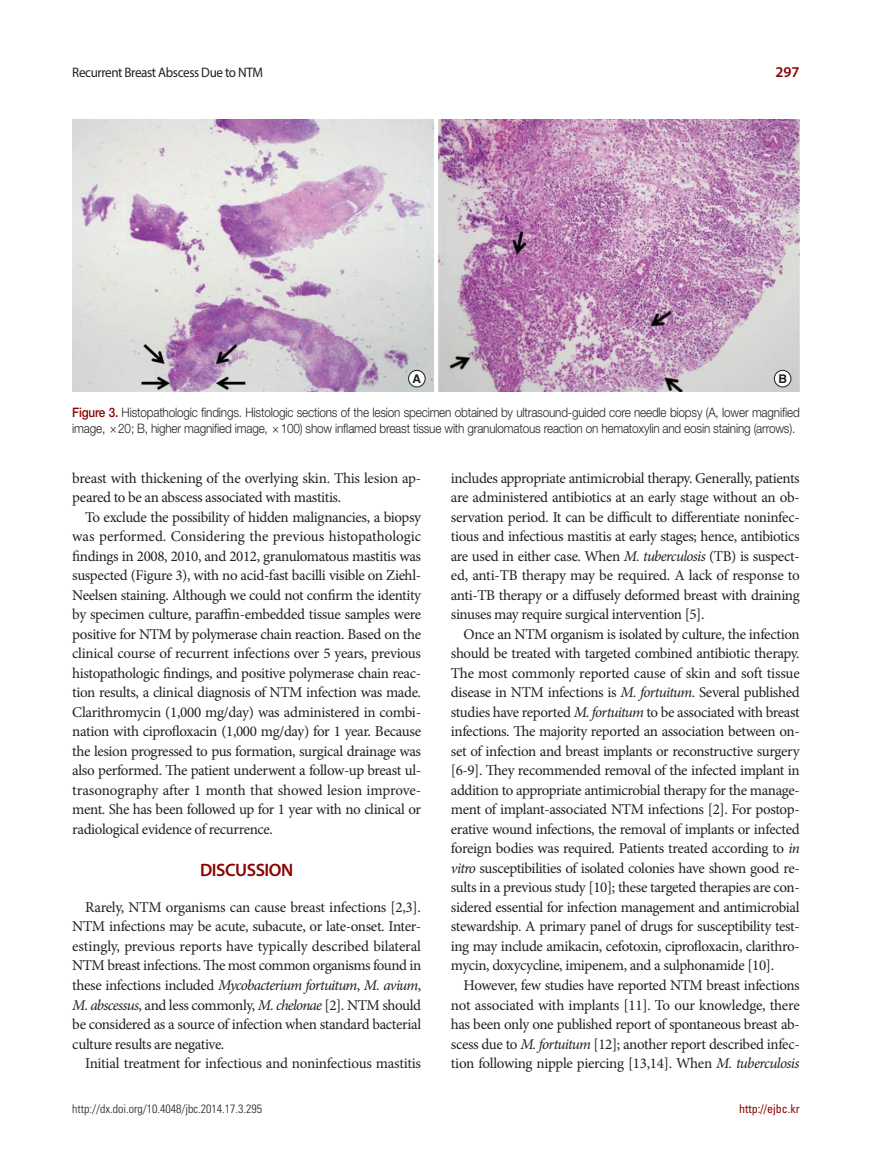
<style>
.page{position:relative;width:872px;height:1170px;background:#fff}
.page>*{position:absolute;margin:0;border:0;box-sizing:border-box;transform-origin:0 0}
.본문_대제목{font:600 18px "Myriad Pro";letter-spacing:-.025em;color:#8b0202}
.본문{font:15px/19.5px "Minion Pro";letter-spacing:-.025em;color:#231f20;text-align:justify}
.t1{font:600 15px "Myriad Pro";color:#8b0202}
.t2{font:13.8px "Myriad Pro";letter-spacing:-.03em;color:#231f20;scale:.95 1}
.표_제목__그림_설명{font:300 13.05px/15.6px "Helvetica Neue LT Std";letter-spacing:-.015em;color:#231f20;scale:.9 1}
.t3{font:300 condensed 12px "Univers LT Std";color:#231f20}
.t4{font:condensed 12px "Univers LT Std";color:#8b0202}
.t5{font:700 12px "Helvetica LT Std";color:#231f20}
.s1{font-weight:500;color:#8b0202}
.s2{font-style:italic}
</style>
<div class="page">
<img style="left:72px;top:119px;width:362px;height:272px">
<img style="left:438px;top:119px;width:361px;height:272px">
<div style="left:408px;top:370px;width:17px;height:17px;background:#fff;border-radius:50%"></div>
<div style="left:408px;top:370px;width:17px;height:17px;border:1px solid #231f20;border-radius:50%"></div>
<div style="left:774px;top:370px;width:17px;height:17px;background:#fff;border-radius:50%"></div>
<div style="left:774px;top:370px;width:17px;height:17px;border:1px solid #231f20;border-radius:50%"></div>
<p class="t2" style="left:72px;top:64px;width:202px">Recurrent Breast Abscess Due to NTM</p>
<p class="t1" style="left:775px;top:63px;width:26px">297</p>
<p class="t5" style="left:412px;top:371px;width:10px">A</p>
<p class="t5" style="left:778px;top:371px;width:10px">B</p>
<p class="표_제목__그림_설명" style="left:72px;top:404px;width:809px"><span class="s1">Figure 3.</span> Histopathologic findings. Histologic sections of the lesion specimen obtained by ultrasound-guided core needle biopsy (A, lower magnified image, ×20; B, higher magnified image, ×100) show inflamed breast tissue with granulomatous reaction on hematoxylin and eosin staining (arrows).</p>
<p class="본문" style="left:72px;top:468px;width:350px">breast with thickening of the overlying skin. This lesion ap&shy;peared to be an abscess associated with mastitis.</p>
<p class="본문" style="left:72px;top:507px;width:350px;text-indent:13px">To exclude the possibility of hidden malignancies, a biopsy was performed. Considering the previous histopathologic findings in 2008, 2010, and 2012, granulomatous mastitis was suspected (Figure 3), with no acid-fast bacilli visible on Ziehl-Neelsen staining. Although we could not confirm the identity by specimen culture, paraffin-embedded tissue samples were positive for NTM by polymerase chain reaction. Based on the clinical course of recurrent infections over 5 years, previous histopathologic findings, and positive polymerase chain reac&shy;tion results, a clinical diagnosis of NTM infection was made.<br>Clarithromycin (1,000 mg/day) was administered in combi&shy;nation with ciprofloxacin (1,000 mg/day) for 1 year. Because the lesion progressed to pus formation, surgical drainage was also performed. The patient underwent a follow-up breast ul&shy;trasonography after 1 month that showed lesion improve&shy;ment. She has been followed up for 1 year with no clinical or radiological evidence of recurrence.</p>
<p class="본문_대제목" style="left:200px;top:858px;width:95px">DISCUSSION</p>
<p class="본문" style="left:72px;top:897px;width:350px;text-indent:13px">Rarely, NTM organisms can cause breast infections [2,3].<br>NTM infections may be acute, subacute, or late-onset. Inter&shy;estingly, previous reports have typically described bilateral NTM breast infections. The most common organisms found in these infections included <span class="s2">Mycobacterium fortuitum</span>, <span class="s2">M. avium</span>, <span class="s2">M. abscessus</span>, and less commonly, <span class="s2">M. chelonae</span> [2]. NTM should be considered as a source of infection when standard bacterial culture results are negative.</p>
<p class="본문" style="left:85px;top:1053px;width:337px">Initial treatment for infectious and noninfectious mastitis</p>
<p class="본문" style="left:451px;top:468px;width:350px">includes appropriate antimicrobial therapy. Generally, patients are administered antibiotics at an early stage without an ob&shy;servation period. It can be difficult to differentiate noninfec&shy;tious and infectious mastitis at early stages; hence, antibiotics are used in either case. When <span class="s2">M. tuberculosis</span> (TB) is suspect&shy;ed, anti-TB therapy may be required. A lack of response to anti-TB therapy or a diffusely deformed breast with draining sinuses may require surgical intervention [5].</p>
<p class="본문" style="left:451px;top:624px;width:350px;text-indent:13px">Once an NTM organism is isolated by culture, the infection should be treated with targeted combined antibiotic therapy.<br>The most commonly reported cause of skin and soft tissue disease in NTM infections is <span class="s2">M. fortuitum</span>. Several published studies have reported <span class="s2">M. fortuitum</span> to be associated with breast infections. The majority reported an association between on&shy;set of infection and breast implants or reconstructive surgery [6-9]. They recommended removal of the infected implant in addition to appropriate antimicrobial therapy for the manage&shy;ment of implant-associated NTM infections [2]. For postop&shy;erative wound infections, the removal of implants or infected foreign bodies was required. Patients treated according to <span class="s2">in vitro</span> susceptibilities of isolated colonies have shown good re&shy;sults in a previous study [10]; these targeted therapies are con&shy;sidered essential for infection management and antimicrobial stewardship. A primary panel of drugs for susceptibility test&shy;ing may include amikacin, cefotoxin, ciprofloxacin, clarithro&shy;mycin, doxycycline, imipenem, and a sulphonamide [10].</p>
<p class="본문" style="left:451px;top:975px;width:350px;text-indent:13px">However, few studies have reported NTM breast infections not associated with implants [11]. To our knowledge, there has been only one published report of spontaneous breast ab&shy;scess due to <span class="s2">M. fortuitum</span> [12]; another report described infec&shy;tion following nipple piercing [13,14]. When <span class="s2">M. tuberculosis</span></p>
<p class="t3" style="left:72px;top:1101px;width:191px">http://dx.doi.org/10.4048/jbc.2014.17.3.295</p>
<p class="t4" style="left:739px;top:1100px;width:62px">http://ejbc.kr</p>
</div>
